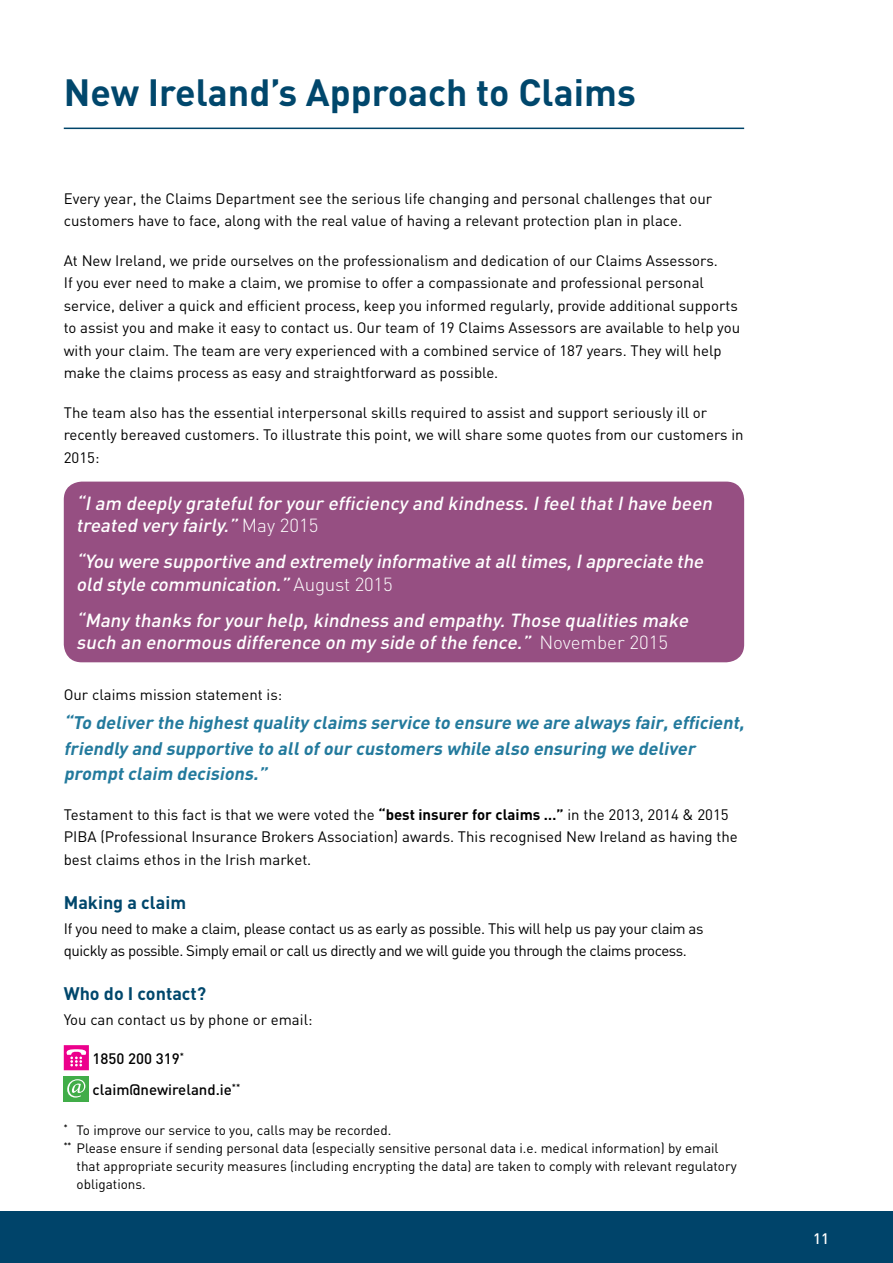
<style>
.page{position:relative;width:893px;height:1263px;background:#fff}
.page>*{position:absolute;margin:0;border:0;box-sizing:border-box;transform-origin:0 0}
.t1{font:700 37.5px "DIN";color:#00476c}
.t2{font:italic 500 18.75px/22.5px "DIN";color:#fff}
.t3{font:italic 700 18px/25.5px "DIN";color:#237a9d}
.t4{font:700 18px "DIN";color:#00476c}
.t5{font:15px/22.5px "DIN";color:#000}
.t6{font:15px/22.5px "DIN";letter-spacing:-.03em;color:#000}
.t7{font:500 15px/31px "DIN";color:#000}
.t8{font:500 15px "DIN";color:#fff}
.t9{font:13.5px "DIN";color:#000}
.s1{font-weight:300;font-style:normal}
.s2{font-weight:700}
</style>
<div class="page">
<hr style="left:64px;top:128px;width:680px;height:1px;background:#00446a">
<svg style="left:64px;top:1045px;width:25px;height:25px"></svg>
<div style="left:64px;top:1076px;width:25px;height:25px;background:#41ad49"></div>
<svg style="left:67px;top:1079px;width:18px;height:18px"></svg>
<div style="left:64px;top:482px;width:680px;height:180px;background:#964f82;border-radius:18px"></div>
<div style="left:0;top:1212px;width:893px;height:51px;background:#00446a"></div>
<h1 class="t1" style="left:64px;top:68px;width:573px">New Ireland’s Approach to Claims</h1>
<p class="t5" style="left:64px;top:187px;width:650px">Every year, the Claims Department see the serious life changing and personal challenges that our customers have to face, along with the real value of having a relevant protection plan in place.</p>
<p class="t5" style="left:64px;top:249px;width:678px">At New Ireland, we pride ourselves on the professionalism and dedication of our Claims Assessors.<br>If you ever need to make a claim, we promise to offer a compassionate and professional personal service, deliver a quick and efficient process, keep you informed regularly, provide additional supports to assist you and make it easy to contact us. Our team of 19 Claims Assessors are available to help you with your claim. The team are very experienced with a combined service of 187 years. They will help make the claims process as easy and straightforward as possible.</p>
<p class="t5" style="left:64px;top:401px;width:681px">The team also has the essential interpersonal skills required to assist and support seriously ill or recently bereaved customers. To illustrate this point, we will share some quotes from our customers in<br>2015:</p>
<p class="t2" style="left:76px;top:491px;width:641px">“Iam deeply gratefulfor your efficiency and kindness.IfeelthatIhave been treated very fairly.” <span class="s1">M a y 2 0 1 5</span></p>
<p class="t2" style="left:76px;top:550px;width:633px">“You were supportive and extremely informative atalltimes,Iappreciate the old style communication.” <span class="s1">A u g u s t 2 0 1 5</span></p>
<p class="t2" style="left:76px;top:608px;width:617px">“Many thanks for your help,kindness and empathy.Those qualities make such an enormous difference on my side ofthe fence.” <span class="s1">N o v e m b e r 2 0 1 5</span></p>
<p class="t5" style="left:64px;top:683px;width:220px">Our claims mission statement is:</p>
<p class="t3" style="left:64px;top:709px;width:686px">“To deliver the highestquality claims service to ensure we are always fair,efficient, friendly and supportive to allofour customers while also ensuring we deliver promptclaim decisions.”</p>
<p class="t5" style="left:64px;top:803px;width:675px">Testament to this fact is that we were voted the <span class="s2">“best insurer for claims …”</span> in the 2013, 2014 &amp; 2015<br>PIBA (Professional Insurance Brokers Association) awards. This recognised New Ireland as having the best claims ethos in the Irish market.</p>
<p class="t4" style="left:64px;top:891px;width:124px">Making a claim</p>
<p class="t6" style="left:64px;top:917px;width:641px">If you need to make a claim, please contact us as early as possible. This will help us pay your claim as quickly as possible. Simply email or call us directly and we will guide you through the claims process.</p>
<p class="t4" style="left:64px;top:982px;width:144px">Who do I contact?</p>
<p class="t5" style="left:64px;top:1008px;width:250px">You can contact us by phone or email:</p>
<p class="t7" style="left:92px;top:1043px;width:149px">1850 200 319<sup>* </sup>claim@newireland.ie<sup>**</sup></p>
<p class="t9" style="left:64px;top:1121px;width:329px"><sup>*</sup> To improve our service to you, calls may be recorded.</p>
<p class="t9" style="left:64px;top:1139px;width:656px"><sup>**</sup> Please ensure if sending personal data (especially sensitive personal data i.e. medical information) by email</p>
<p class="t9" style="left:77px;top:1157px;width:662px">that appropriate security measures (including encrypting the data) are taken to comply with relevant regulatory</p>
<p class="t9" style="left:77px;top:1175px;width:71px">obligations.</p>
<p class="t8" style="left:813px;top:1229px;width:17px">11</p>
</div>
